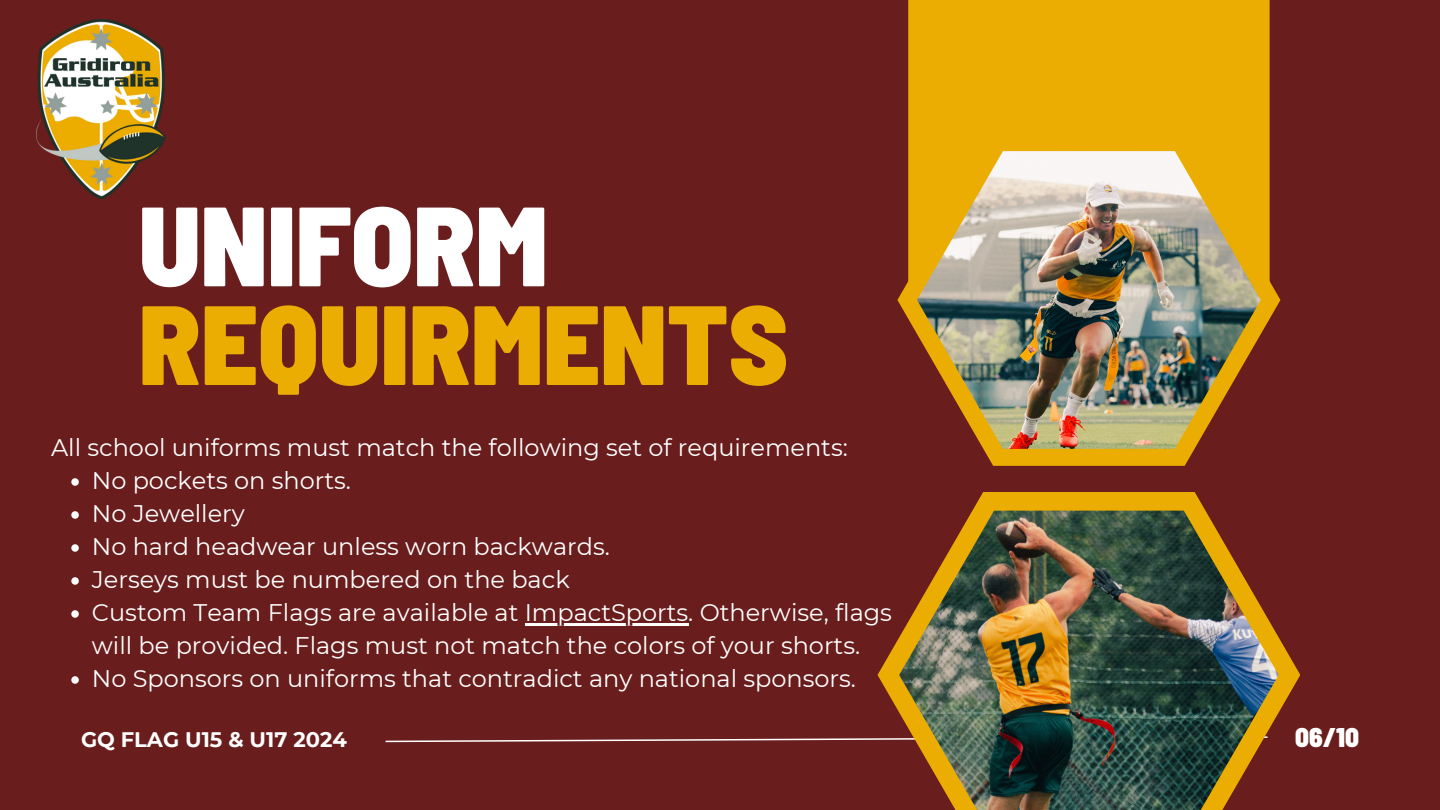
<style>
.page{position:relative;width:1440px;height:810px;background:#691d1c}
.page>*{position:absolute;margin:0;border:0;box-sizing:border-box;transform-origin:0 0}
.t1{font:900 semi-condensed 112.5px "Barlow";color:#ebad01}
.t2{font:900 semi-condensed 112.5px "Barlow";color:#fff}
.t3{font:900 semi-condensed 27px "Barlow";color:#fff}
.t4{font:24px/33px "Montserrat";color:#fff}
.t5{font:700 21px "Montserrat";color:#fff}
</style>
<div class="page">
<svg style="left:385px;top:738px;width:493px;height:5px"></svg>
<svg style="left:71px;top:478px;width:8px;height:8px"></svg>
<svg style="left:71px;top:511px;width:8px;height:8px"></svg>
<svg style="left:71px;top:544px;width:8px;height:8px"></svg>
<svg style="left:71px;top:577px;width:8px;height:8px"></svg>
<svg style="left:71px;top:610px;width:8px;height:8px"></svg>
<hr style="left:525px;top:623px;width:163px;height:2px;background:#fff">
<svg style="left:71px;top:676px;width:8px;height:8px"></svg>
<div style="left:908px;top:0;width:362px;height:394px;background:#ebad01"></div>
<svg style="left:897px;top:134px;width:383px;height:332px;fill:#ebad01"></svg>
<svg style="left:878px;top:492px;width:422px;height:248px"></svg>
<img style="left:917px;top:151px;width:344px;height:298px">
<img style="left:899px;top:511px;width:380px;height:299px">
<img style="left:36px;top:20px;width:130px;height:178px">
<h1 class="t2" style="left:139px;top:174px;width:410px">UNIFORM</h1>
<h1 class="t1" style="left:139px;top:273px;width:651px">REQUIRMENTS</h1>
<p class="t4" style="left:92px;top:431px;width:802px;text-indent:-41px">All school uniforms must match the following set of requirements:<br>No pockets on shorts.<br>No Jewellery<br>No hard headwear unless worn backwards.<br>Jerseys must be numbered on the back<br>Custom Team Flags are available at ImpactSports. Otherwise, flags will be provided. Flags must not match the colors of your shorts.<br>No Sponsors on uniforms that contradict any national sponsors.</p>
<p class="t5" style="left:81px;top:727px;width:267px">GQ FLAG U15 &amp; U17 2024</p>
<p class="t3" style="left:1295px;top:720px;width:65px">06/10</p>
</div>
